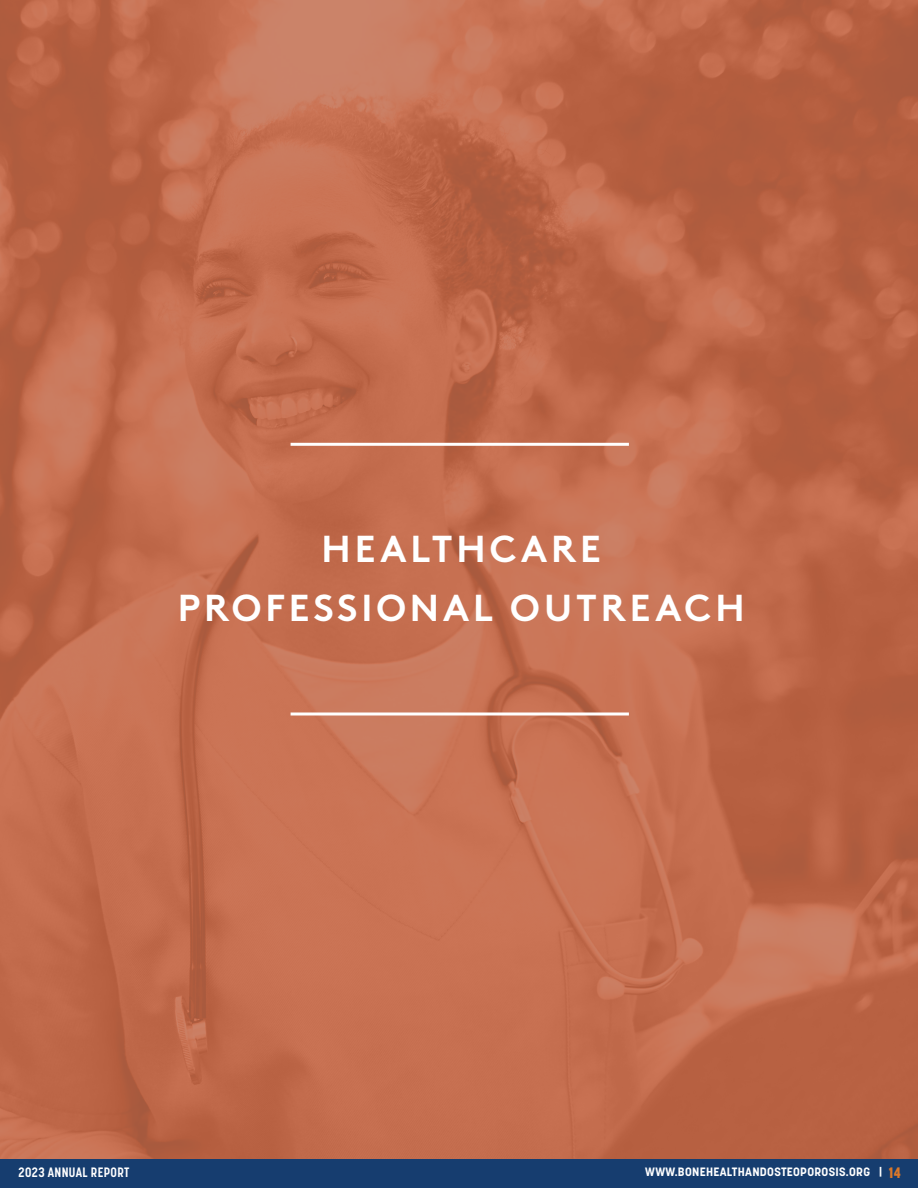
<style>
.page{position:relative;width:918px;height:1188px;background:#fff}
.page>*{position:absolute;margin:0;border:0;box-sizing:border-box;transform-origin:0 0}
.Paragraph_Style_1{font:700 37.5px "Brown";letter-spacing:.105em;color:#fff}
.t1{font:700 13.5px "Korolev Condensed";letter-spacing:.025em;color:#fff}
.t2{font:700 12px "Korolev";letter-spacing:.025em;color:#fff}
.s1{font-family:"Korolev Condensed";font-weight:800;font-size:15px;color:#db7829}
</style>
<div class="page">
<div style="left:0;top:1159px;width:918px;height:29px;background:#163d6f"></div>
<img style="left:0;top:0;width:918px;height:1159px">
<svg style="left:292px;top:712px;width:335px;height:4px"></svg>
<hr style="left:292px;top:443px;width:335px;height:3px;background:#fff">
<p class="Paragraph_Style_1" style="left:322px;top:519px;width:281px">HEALTHCARE</p>
<p class="Paragraph_Style_1" style="left:178px;top:577px;width:568px">PROFESSIONAL OUTREACH</p>
<p class="t1" style="left:19px;top:1164px;width:112px">2023 ANNUAL REPORT</p>
<p class="t2" style="left:645px;top:1164px;width:257px">WWW.BONEHEALTHANDOSTEOPOROSIS.ORG | <span class="s1">14</span></p>
</div>
